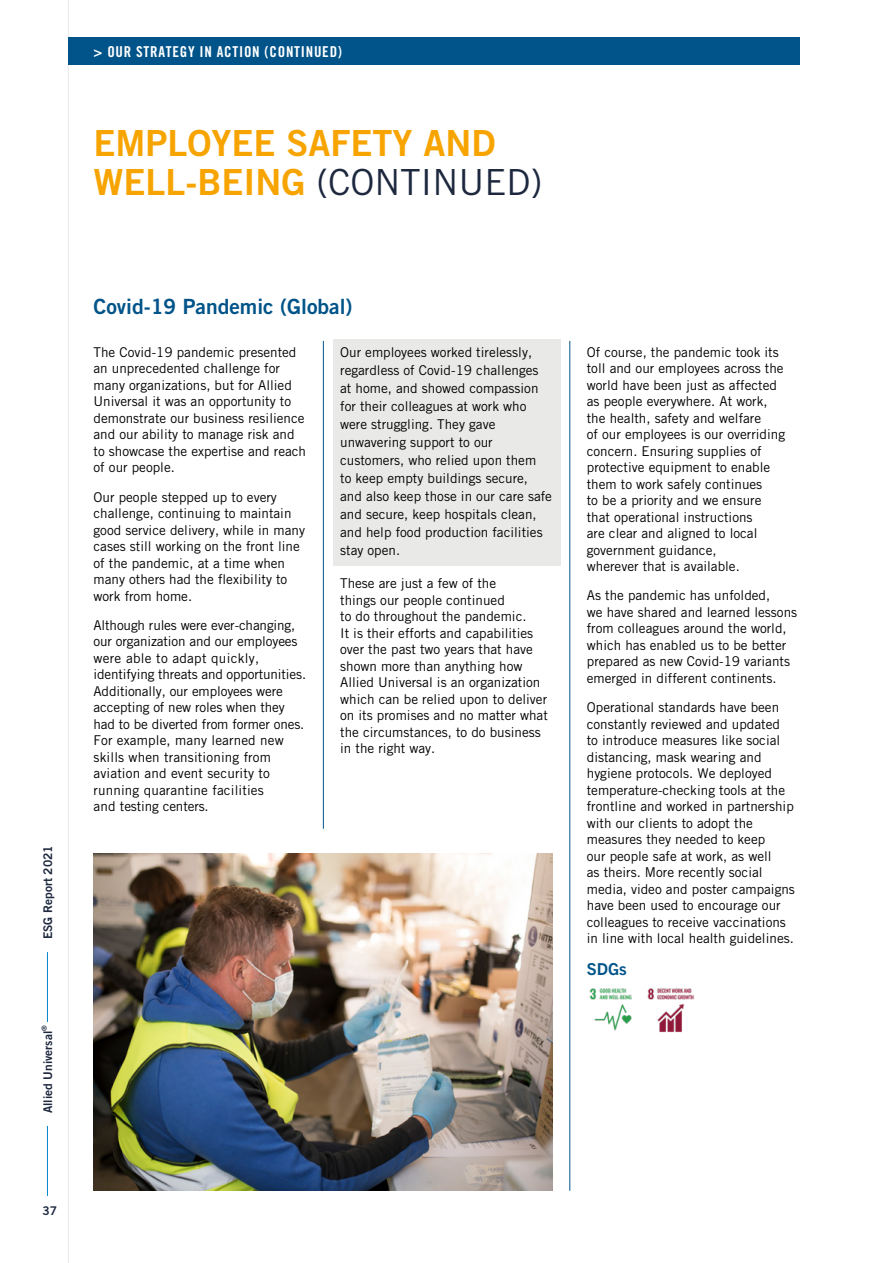
<style>
.page{position:relative;width:893px;height:1263px;background:#fff}
.page>*{position:absolute;margin:0;border:0;box-sizing:border-box;transform-origin:0 0}
.t1{font:36px "Trade Gothic LT Std";color:#1d283f}
.t2{font:36px "Trade Gothic LT Std Bd 2";color:#f7a400}
.t3{font:21px "Trade Gothic LT Std Bd 2";color:#005489}
.t4{font:700 16.5px "Trade Gothic Next LT Pro";color:#005489}
.t5{font:15px "Trade Gothic LT Std Bd Cn 20";letter-spacing:.05em;color:#fff}
.t6{font:13.5px/16.5px "Trade Gothic LT Std";color:#000}
.t7{font:12px "Trade Gothic LT Std Bd 2";color:#1d283f}
.t8{font:7.05px "Trade Gothic LT Std Bd 2";color:#1d283f}
.s1{font-family:"Trade Gothic LT Std Bd 2";color:#f7a400}
</style>
<div class="page">
<hr style="left:68px;top:0;width:1px;height:1263px;background:#e9eae8">
<div style="left:68px;top:37px;width:731px;height:28px;background:#005489"></div>
<div style="left:333px;top:340px;width:227px;height:226px;background:#e9eae8"></div>
<img style="left:589px;top:988px;width:43px;height:43px">
<img style="left:647px;top:988px;width:47px;height:45px">
<hr style="left:570px;top:341px;width:1px;height:850px;background:#005489">
<hr style="left:323px;top:341px;width:1px;height:488px;background:#005489">
<img style="left:94px;top:853px;width:459px;height:338px">
<hr style="left:47px;top:1126px;width:1px;height:69px;background:#0086c9">
<hr style="left:47px;top:952px;width:1px;height:70px;background:#0086c9">
<p class="t5" style="left:94px;top:42px;width:250px">&gt; OUR STRATEGY IN ACTION (CONTINUED)</p>
<h1 class="t2" style="left:94px;top:121px;width:404px">EMPLOYEE SAFETY AND</h1>
<h1 class="t1" style="left:94px;top:160px;width:450px"><span class="s1">WELL-BEING</span> (CONTINUED)</h1>
<p class="t7" style="left:41px;top:939px;width:95px;rotate:-90deg">ESG Report 2021</p>
<p class="t8" style="left:40px;top:1031px;width:7px;rotate:-90deg">®</p>
<p class="t7" style="left:41px;top:1113px;width:84px;rotate:-90deg">Allied Universal</p>
<p class="t7" style="left:43px;top:1203px;width:16px">37</p>
<h2 class="t3" style="left:94px;top:293px;width:260px">Covid-19 Pandemic (Global)</h2>
<p class="t6" style="left:94px;top:343px;width:214px">The Covid-19 pandemic presented an unprecedented challenge for many organizations, but for Allied<br>Universal it was an opportunity to demonstrate our business resilience and our ability to manage risk and to showcase the expertise and reach of our people.</p>
<p class="t6" style="left:94px;top:488px;width:213px">Our people stepped up to every challenge, continuing to maintain good service delivery, while in many cases still working on the front line of the pandemic, at a time when many others had the flexibility to work from home.</p>
<p class="t6" style="left:94px;top:616px;width:214px">Although rules were ever-changing, our organization and our employees were able to adapt quickly, identifying threats and opportunities.<br>Additionally, our employees were accepting of new roles when they had to be diverted from former ones.<br>For example, many learned new skills when transitioning from aviation and event security to running quarantine facilities<br>and testing centers.</p>
<p class="t6" style="left:340px;top:343px;width:213px;line-height:18px">Our employees worked tirelessly, regardless of Covid-19 challenges at home, and showed compassion for their colleagues at work who were struggling. They gave unwavering support to our customers, who relied upon them<br>to keep empty buildings secure, and also keep those in our care safe and secure, keep hospitals clean, and help food production facilities stay open.</p>
<p class="t6" style="left:340px;top:575px;width:209px">These are just a few of the<br>things our people continued<br>to do throughout the pandemic.<br>It is their efforts and capabilities over the past two years that have shown more than anything how<br>Allied Universal is an organization which can be relied upon to deliver on its promises and no matter what the circumstances, to do business in the right way.</p>
<p class="t6" style="left:587px;top:343px;width:200px">Of course, the pandemic took its toll and our employees across the world have been just as affected as people everywhere. At work, the health, safety and welfare<br>of our employees is our overriding concern. Ensuring supplies of protective equipment to enable them to work safely continues<br>to be a priority and we ensure that operational instructions<br>are clear and aligned to local government guidance,<br>wherever that is available.</p>
<p class="t6" style="left:587px;top:587px;width:212px">As the pandemic has unfolded,<br>we have shared and learned lessons from colleagues around the world, which has enabled us to be better prepared as new Covid-19 variants emerged in different continents.</p>
<p class="t6" style="left:587px;top:699px;width:210px">Operational standards have been constantly reviewed and updated<br>to introduce measures like social distancing, mask wearing and hygiene protocols. We deployed temperature-checking tools at the frontline and worked in partnership with our clients to adopt the measures they needed to keep<br>our people safe at work, as well<br>as theirs. More recently social media, video and poster campaigns have been used to encourage our colleagues to receive vaccinations in line with local health guidelines.</p>
<p class="t4" style="left:587px;top:957px;width:41px">SDGs</p>
</div>
